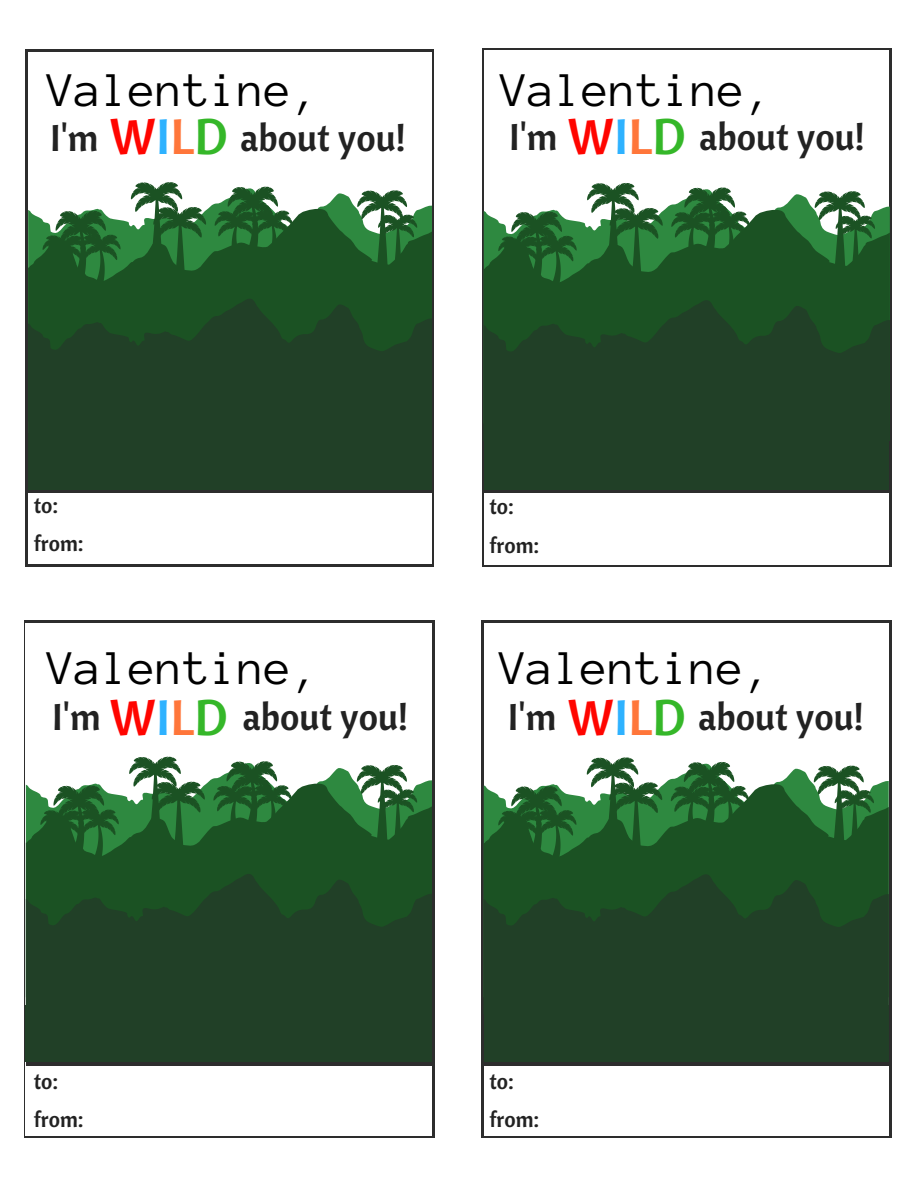
<style>
.page{position:relative;width:918px;height:1188px;background:#fff}
.page>*{position:absolute;margin:0;border:0;box-sizing:border-box;transform-origin:0 0}
.t1{font:49.8px "Anonymous Pro";color:#000}
.t2{font:49.8px "Cantora One";color:#ff0500}
.t3{font:37.35px "Cantora One";color:#222}
.t4{font:21.75px/38.2px "Cantora One";color:#222}
.s1{color:#2eb2ff}
.s2{color:#ff763a}
.s3{color:#35b729}
.s4{font-size:49.8px;color:#ff0500}
.s5{font-size:49.8px;color:#2eb2ff}
.s6{font-size:49.8px;color:#ff763a}
.s7{font-size:49.8px;color:#35b729}
</style>
<div class="page">
<div style="left:426px;top:556px;width:10px;height:10px;background:#2d2d2d"></div>
<div style="left:25px;top:59px;width:11px;height:498px;background:#2d2d2d"></div>
<div style="left:25px;top:556px;width:11px;height:10px;background:#2d2d2d"></div>
<div style="left:426px;top:59px;width:10px;height:498px;background:#2d2d2d"></div>
<div style="left:35px;top:556px;width:391px;height:10px;background:#2d2d2d"></div>
<div style="left:426px;top:49px;width:10px;height:10px;background:#2d2d2d"></div>
<div style="left:25px;top:49px;width:11px;height:10px;background:#2d2d2d"></div>
<div style="left:35px;top:49px;width:391px;height:10px;background:#2d2d2d"></div>
<div style="left:28px;top:52px;width:404px;height:512px;background:#fff"></div>
<svg style="left:97px;top:193px;width:335px;height:16px"></svg>
<svg style="left:28px;top:209px;width:404px;height:89px;background:#25612f"></svg>
<svg style="left:28px;top:298px;width:404px;height:135px;background:#1f4426"></svg>
<svg style="left:357px;top:190px;width:60px;height:94px"></svg>
<svg style="left:131px;top:182px;width:75px;height:118px"></svg>
<svg style="left:215px;top:187px;width:78px;height:78px;background:#407648"></svg>
<svg style="left:43px;top:211px;width:78px;height:78px;background:#316d3b"></svg>
<svg style="left:28px;top:489px;width:404px;height:4px;background:#2a312b"></svg>
<div style="left:881px;top:556px;width:11px;height:10px;background:#2d2d2d"></div>
<svg style="left:482px;top:58px;width:2px;height:498px"></svg>
<div style="left:481px;top:556px;width:10px;height:10px;background:#2d2d2d"></div>
<div style="left:881px;top:58px;width:11px;height:499px;background:#2d2d2d"></div>
<div style="left:491px;top:556px;width:391px;height:10px;background:#2d2d2d"></div>
<svg style="left:882px;top:48px;width:10px;height:10px"></svg>
<svg style="left:482px;top:48px;width:9px;height:10px"></svg>
<svg style="left:491px;top:48px;width:391px;height:2px"></svg>
<div style="left:484px;top:51px;width:405px;height:514px;background:#fff"></div>
<svg style="left:482px;top:489px;width:407px;height:4px;background:#2a312b"></svg>
<div style="left:434px;top:0;width:48px;height:1188px;background:#fff"></div>
<div style="left:424px;top:1128px;width:11px;height:10px;background:#2d2d2d"></div>
<svg style="left:24px;top:631px;width:2px;height:497px"></svg>
<svg style="left:24px;top:1128px;width:10px;height:10px"></svg>
<div style="left:424px;top:630px;width:11px;height:498px;background:#2d2d2d"></div>
<div style="left:34px;top:1128px;width:391px;height:10px;background:#2d2d2d"></div>
<div style="left:424px;top:620px;width:11px;height:11px;background:#2d2d2d"></div>
<svg style="left:24px;top:620px;width:10px;height:11px"></svg>
<div style="left:34px;top:620px;width:391px;height:11px;background:#2d2d2d"></div>
<div style="left:881px;top:1128px;width:11px;height:10px;background:#2d2d2d"></div>
<svg style="left:481px;top:631px;width:3px;height:497px"></svg>
<div style="left:481px;top:1128px;width:10px;height:10px;background:#2d2d2d"></div>
<div style="left:881px;top:630px;width:11px;height:498px;background:#2d2d2d"></div>
<div style="left:491px;top:1128px;width:391px;height:10px;background:#2d2d2d"></div>
<div style="left:881px;top:620px;width:11px;height:11px;background:#2d2d2d"></div>
<div style="left:481px;top:620px;width:10px;height:11px;background:#2d2d2d"></div>
<div style="left:491px;top:620px;width:391px;height:11px;background:#2d2d2d"></div>
<div style="left:26px;top:623px;width:406px;height:513px;background:#fff"></div>
<div style="left:484px;top:623px;width:405px;height:513px;background:#fff"></div>
<hr style="left:26px;top:1062px;width:407px;height:3px;background:#2d2d2d">
<hr style="left:483px;top:1062px;width:406px;height:3px;background:#2d2d2d">
<div style="left:28px;top:433px;width:404px;height:56px;background:#214027"></div>
<svg style="left:553px;top:194px;width:337px;height:16px"></svg>
<svg style="left:484px;top:210px;width:406px;height:90px;background:#25602e"></svg>
<svg style="left:484px;top:300px;width:406px;height:141px;background:#1f4426"></svg>
<svg style="left:815px;top:191px;width:60px;height:94px"></svg>
<svg style="left:587px;top:183px;width:76px;height:119px"></svg>
<svg style="left:671px;top:187px;width:79px;height:79px;background:#42784b"></svg>
<svg style="left:498px;top:212px;width:79px;height:78px;background:#316d3b"></svg>
<svg style="left:94px;top:768px;width:338px;height:16px"></svg>
<svg style="left:26px;top:784px;width:406px;height:90px;background:#245f2d"></svg>
<svg style="left:26px;top:874px;width:406px;height:132px;background:#1f4426"></svg>
<svg style="left:357px;top:765px;width:60px;height:94px"></svg>
<svg style="left:129px;top:757px;width:76px;height:118px"></svg>
<svg style="left:213px;top:761px;width:79px;height:79px;background:#41774a"></svg>
<svg style="left:40px;top:785px;width:79px;height:79px;background:#326f3c"></svg>
<svg style="left:586px;top:765px;width:303px;height:19px"></svg>
<svg style="left:484px;top:784px;width:405px;height:90px;background:#25612f"></svg>
<svg style="left:484px;top:874px;width:405px;height:132px;background:#1f4426"></svg>
<svg style="left:814px;top:766px;width:60px;height:93px"></svg>
<svg style="left:587px;top:757px;width:75px;height:119px"></svg>
<svg style="left:671px;top:762px;width:78px;height:78px;background:#407749"></svg>
<svg style="left:498px;top:786px;width:79px;height:79px;background:#316e3c"></svg>
<div style="left:484px;top:433px;width:405px;height:56px;background:#214027"></div>
<div style="left:26px;top:1006px;width:406px;height:56px;background:#214027"></div>
<div style="left:484px;top:1006px;width:405px;height:56px;background:#214027"></div>
<h1 class="t1" style="left:48px;top:63px;width:273px">Valentine,</h1>
<h1 class="t2" style="left:110px;top:106px;width:120px">W<span class="s1">I</span><span class="s2">L</span><span class="s3">D</span></h1>
<p class="t3" style="left:50px;top:115px;width:50px">I'm</p>
<p class="t3" style="left:241px;top:115px;width:167px">about you!</p>
<h1 class="t1" style="left:501px;top:63px;width:273px">Valentine,</h1>
<p class="t3" style="left:509px;top:114px;width:50px">I'm</p>
<p class="t3" style="left:700px;top:114px;width:167px">about you!</p>
<h1 class="t2" style="left:567px;top:106px;width:120px">W<span class="s1">I</span><span class="s2">L</span><span class="s3">D</span></h1>
<p class="t4" style="left:34px;top:486px;width:51px">to: from:</p>
<p class="t4" style="left:489px;top:487px;width:51px">to: from:</p>
<h1 class="t1" style="left:48px;top:642px;width:273px">Valentine,</h1>
<h1 class="t1" style="left:500px;top:642px;width:273px">Valentine,</h1>
<p class="t3" style="left:52px;top:694px;width:50px">I'm</p>
<p class="t3" style="left:243px;top:694px;width:167px">about you!</p>
<p class="t3" style="left:508px;top:694px;width:357px">I'm <span class="s4">W</span><span class="s5">I</span><span class="s6">L</span><span class="s7">D</span> about you!</p>
<h1 class="t2" style="left:110px;top:687px;width:120px">W<span class="s1">I</span><span class="s2">L</span><span class="s3">D</span></h1>
<p class="t4" style="left:34px;top:1062px;width:51px">to: from:</p>
<p class="t4" style="left:489px;top:1062px;width:51px">to: from:</p>
</div>
